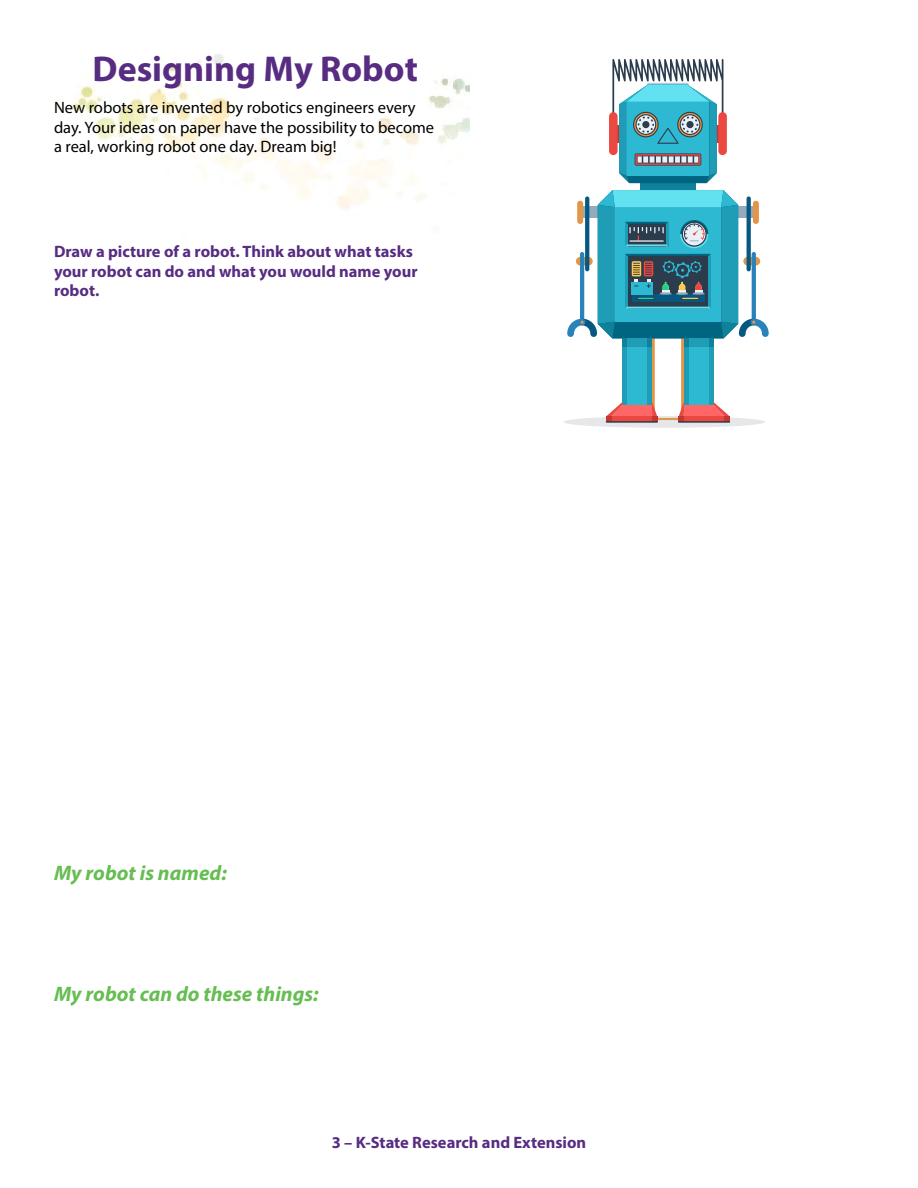
<style>
.page{position:relative;width:918px;height:1188px;background:#fff}
.page>*{position:absolute;margin:0;border:0;box-sizing:border-box;transform-origin:0 0}
.t1{font:700 36px "Myriad Pro";color:#572c82}
.t2{font:italic 700 21px "Myriad Pro";color:#66bd52}
.t3{font:16.5px/19.5px "Myriad Pro";color:#000}
.t4{font:700 16.5px/19.5px "Myriad Pro";color:#572c82}
</style>
<div class="page">
<img style="left:72px;top:54px;width:398px;height:155px">
<div style="left:563px;top:416px;width:202px;height:12px;background:#e6e7e8;border-radius:50%"></div>
<div style="left:650px;top:336px;width:5px;height:77px;background:#e29647;border-radius:2px"></div>
<div style="left:681px;top:336px;width:5px;height:77px;background:#e29647;border-radius:2px"></div>
<hr style="left:653px;top:418px;width:30px;height:2px;background:#e29647">
<div style="left:640px;top:183px;width:56px;height:7px;background:#0f819b"></div>
<svg style="left:612px;top:59px;width:111px;height:124px"></svg>
<div style="left:609px;top:112px;width:9px;height:43px;background:#ea4840;border-radius:4px"></div>
<div style="left:718px;top:112px;width:9px;height:43px;background:#ea4840;border-radius:4px"></div>
<div style="left:622px;top:339px;width:30px;height:66px;background:#1f9db7"></div>
<div style="left:622px;top:339px;width:5px;height:66px;background:#0f819b"></div>
<div style="left:647px;top:339px;width:5px;height:66px;background:#0f819b"></div>
<div style="left:622px;top:347px;width:30px;height:58px;background:#2eb9d2"></div>
<div style="left:622px;top:347px;width:5px;height:58px;background:#1f9db7"></div>
<div style="left:647px;top:347px;width:5px;height:58px;background:#1f9db7"></div>
<svg style="left:607px;top:402px;width:50px;height:19px"></svg>
<hr style="left:606px;top:421px;width:52px;height:2px;background:#2b3c4d">
<div style="left:684px;top:339px;width:29px;height:66px;background:#1f9db7"></div>
<hr style="left:709px;top:339px;width:4px;height:66px;background:#0f819b">
<div style="left:684px;top:339px;width:5px;height:66px;background:#0f819b"></div>
<div style="left:684px;top:347px;width:29px;height:58px;background:#2eb9d2"></div>
<hr style="left:709px;top:347px;width:4px;height:58px;background:#1f9db7">
<div style="left:684px;top:347px;width:5px;height:58px;background:#1f9db7"></div>
<svg style="left:679px;top:402px;width:50px;height:19px"></svg>
<hr style="left:678px;top:421px;width:52px;height:2px;background:#2b3c4d">
<svg style="left:567px;top:190px;width:202px;height:149px"></svg>
<h1 class="t1" style="left:93px;top:45px;width:327px">Designing My Robot</h1>
<p class="t3" style="left:54px;top:98px;width:382px">New robots are invented by robotics engineers every day. Your ideas on paper have the possibility to become a real, working robot one day. Dream big!</p>
<p class="t4" style="left:54px;top:241px;width:365px">Draw a picture of a robot. Think about what tasks your robot can do and what you would name your robot.</p>
<p class="t2" style="left:54px;top:860px;width:174px">My robot is named:</p>
<p class="t2" style="left:54px;top:980px;width:266px">My robot can do these things:</p>
<p class="t4" style="left:332px;top:1132px;width:256px">3 – K-State Research and Extension</p>
</div>
